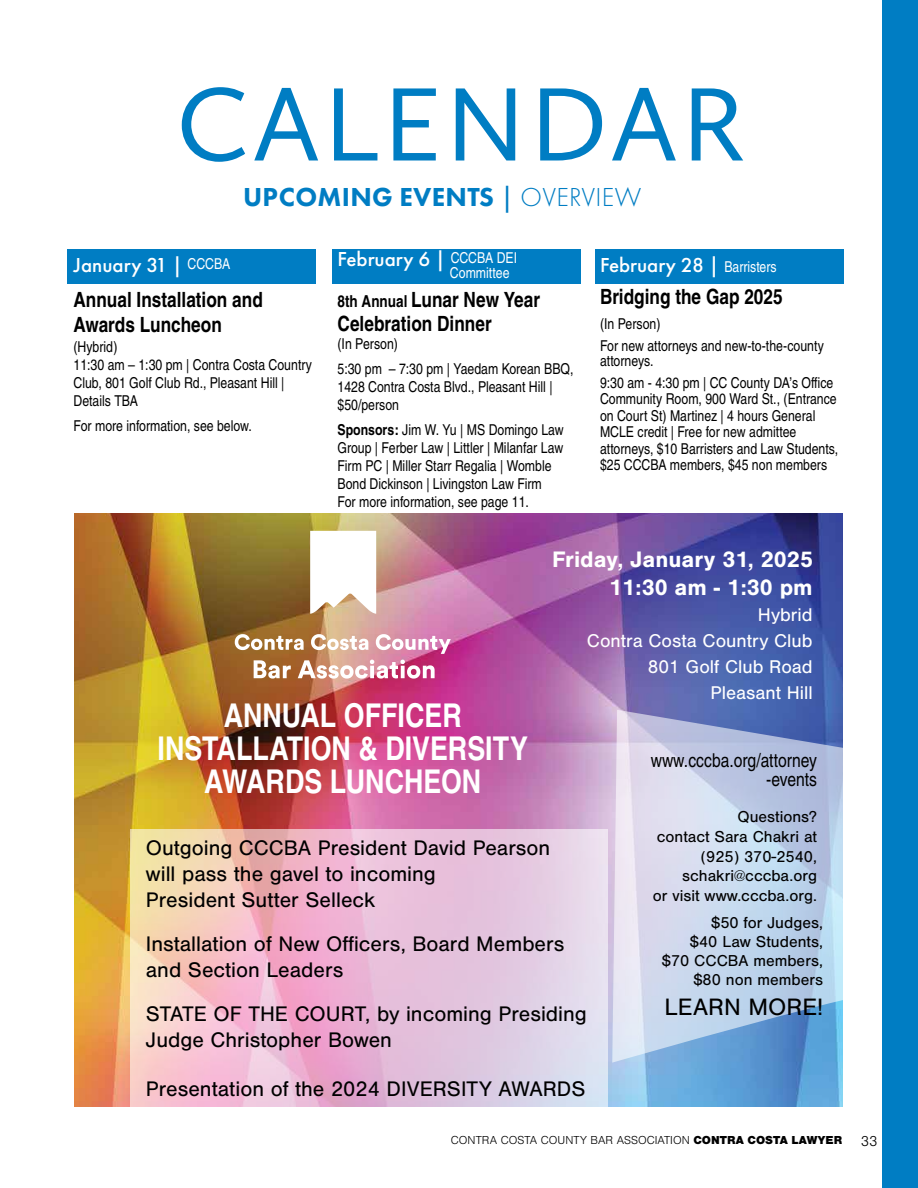
<style>
.page{position:relative;width:918px;height:1188px;background:#fff}
.page>*{position:absolute;margin:0;border:0;box-sizing:border-box;transform-origin:0 0}
.t1{font:108px "Calluna Sans";letter-spacing:.035em;color:#007dc3}
.t2{font:700 32.7px/32.7px "Nimbus San Con L";color:#fff;text-align:center}
.t3{font:800 27px "Futura PT";letter-spacing:.01em;color:#007dc3}
.t4{font:24.6px "Nimbus San";color:#000}
.t5{font:700 23.25px/27.9px "Nimbus San";color:#fff;text-align:right}
.t6{font:21.9px/26px "Nimbus San";color:#000}
.t7{font:700 21px/24px "Nimbus San Con L";color:#000}
.t8{font:500 21px "Futura PT";color:#fff}
.t9{font:19.05px/26px "Nimbus San";color:#fff;text-align:right}
.t10{font:19.05px/19px "Nimbus San Con L";color:#000;text-align:right}
.t11{font:16.35px/19.6px "Nimbus San";color:#000;text-align:right}
.t12{font:15px/18px "Nimbus San Con L";color:#000}
.t13{font:15px "Nimbus San Con L";color:#fff}
.t14{font:300 12px "Nimbus San";color:#000}
.s1{font-family:"Futura PT Cond";font-weight:500}
.s2{font-weight:300}
.s3{font-family:"Nimbus San Con L";font-weight:400;font-size:15px}
.s4{font-size:16.5px}
.s5{font-weight:700}
.s6{font-weight:900}
.s7{font-size:15px}
</style>
<div class="page">
<div style="left:68px;top:250px;width:248px;height:34px;background:#007dc3"></div>
<div style="left:332px;top:249px;width:248px;height:34px;background:#007dc3"></div>
<div style="left:882px;top:0;width:36px;height:1188px;background:#007dc3"></div>
<div style="left:595px;top:249px;width:249px;height:35px;background:#007dc3"></div>
<img style="left:74px;top:513px;width:768px;height:594px">
<svg style="left:130px;top:829px;width:477px;height:278px;background:#eac4d4"></svg>
<svg style="left:612px;top:710px;width:230px;height:353px;background:#b9c8e4"></svg>
<svg style="left:310px;top:531px;width:66px;height:83px"></svg>
<svg style="left:254px;top:660px;width:37px;height:19px"></svg>
<svg style="left:298px;top:660px;width:137px;height:19px"></svg>
<svg style="left:235px;top:634px;width:69px;height:16px"></svg>
<svg style="left:311px;top:634px;width:57px;height:16px"></svg>
<svg style="left:376px;top:634px;width:75px;height:20px"></svg>
<h1 class="t1" style="left:176px;top:59px;width:570px">CALENDAR</h1>
<h3 class="t3" style="left:243px;top:180px;width:400px">UPCOMING EVENTS <span class="s1">|</span> <span class="s2">OVERVIEW</span></h3>
<h3 class="t8" style="left:338px;top:247px;width:181px">February 6 | <span class="s3">CCCBA DEI</span></h3>
<h3 class="t8" style="left:600px;top:252px;width:178px">February 28 | <span class="s3">Barristers</span></h3>
<h3 class="t7" style="left:600px;top:284px;width:184px">Bridging the Gap 2025</h3>
<p class="t12" style="left:600px;top:312px;width:225px;line-height:21.8px">(In Person)<br>For new attorneys and new-to-the-county</p>
<p class="t12" style="left:600px;top:349px;width:235px;line-height:21.8px">attorneys.<br>9:30 am - 4:30 pm | CC County DA’s Office</p>
<p class="t12" style="left:600px;top:390px;width:240px;line-height:16.5px">Community Room, 900 Ward St., (Entrance on Court St) Martinez | 4 hours General MCLE credit | Free for new admittee attorneys, $10 Barristers and Law Students, $25 CCCBA members, $45 non members</p>
<h3 class="t8" style="left:74px;top:253px;width:158px">January 31 | <span class="s3">CCCBA</span></h3>
<h3 class="t7" style="left:74px;top:286px;width:191px;line-height:25.2px">Annual Installation and<br>Awards Luncheon</h3>
<p class="t12" style="left:74px;top:337px;width:240px">(Hybrid)<br>11:30 am – 1:30 pm | Contra Costa Country<br>Club, 801 Golf Club Rd., Pleasant Hill |<br>Details TBA</p>
<p class="t12" style="left:74px;top:416px;width:180px">For more information, see below.</p>
<p class="t13" style="left:450px;top:262px;width:61px">Committee</p>
<h3 class="t7" style="left:337px;top:287px;width:204px"><span class="s4">8th Annual</span> Lunar New Year<br>Celebration Dinner</h3>
<p class="t12" style="left:338px;top:331px;width:238px;line-height:24.8px">(In Person)<br>5:30 pm – 7:30 pm | Yaedam Korean BBQ,</p>
<p class="t12" style="left:338px;top:377px;width:217px">1428 Contra Costa Blvd., Pleasant Hill | $50/person</p>
<p class="t12" style="left:338px;top:420px;width:228px"><span class="s5">Sponsors:</span> Jim W. Yu | MS Domingo Law Group | Ferber Law | Littler | Milanfar Law Firm PC | Miller Starr Regalia | Womble Bond Dickinson | Livingston Law Firm<br>For more information, see page 11.</p>
<h3 class="t5" style="left:552px;top:546px;width:262px">Friday, January 31, 2025<br>11:30 am - 1:30 pm</h3>
<p class="t9" style="left:587px;top:602px;width:227px">Hybrid<br>Contra Costa Country Club<br>801 Golf Club Road<br>Pleasant Hill</p>
<h2 class="t2" style="left:158px;top:698px;width:372px">ANNUAL OFFICER<br>INSTALLATION &amp; DIVERSITY<br>AWARDS LUNCHEON</h2>
<h3 class="t6" style="left:146px;top:835px;width:406px">Outgoing CCCBA President David Pearson will pass the gavel to incoming<br>President Sutter Selleck</h3>
<h3 class="t6" style="left:146px;top:931px;width:420px">Installation of New Officers, Board Members and Section Leaders</h3>
<h3 class="t6" style="left:146px;top:1001px;width:443px">STATE OF THE COURT, by incoming Presiding<br>Judge Christopher Bowen</h3>
<h3 class="t6" style="left:146px;top:1076px;width:441px">Presentation of the 2024 DIVERSITY AWARDS</h3>
<p class="t10" style="left:651px;top:750px;width:168px">www.cccba.org/attorney -events</p>
<p class="t11" style="left:653px;top:807px;width:166px">Questions?<br>contact Sara Chakri at (925) 370-2540, schakri@cccba.org<br>or visit www.cccba.org.</p>
<p class="t11" style="left:662px;top:913px;width:163px;line-height:19px">$50 for Judges,<br>$40 Law Students, $70 CCCBA members, $80 non members</p>
<h3 class="t4" style="left:665px;top:994px;width:160px">LEARN MORE!</h3>
<p class="t14" style="left:451px;top:1134px;width:428px">CONTRA COSTA COUNTY BAR ASSOCIATION <span class="s6">CONTRA COSTA LAWYER</span> <span class="s7">33</span></p>
</div>
